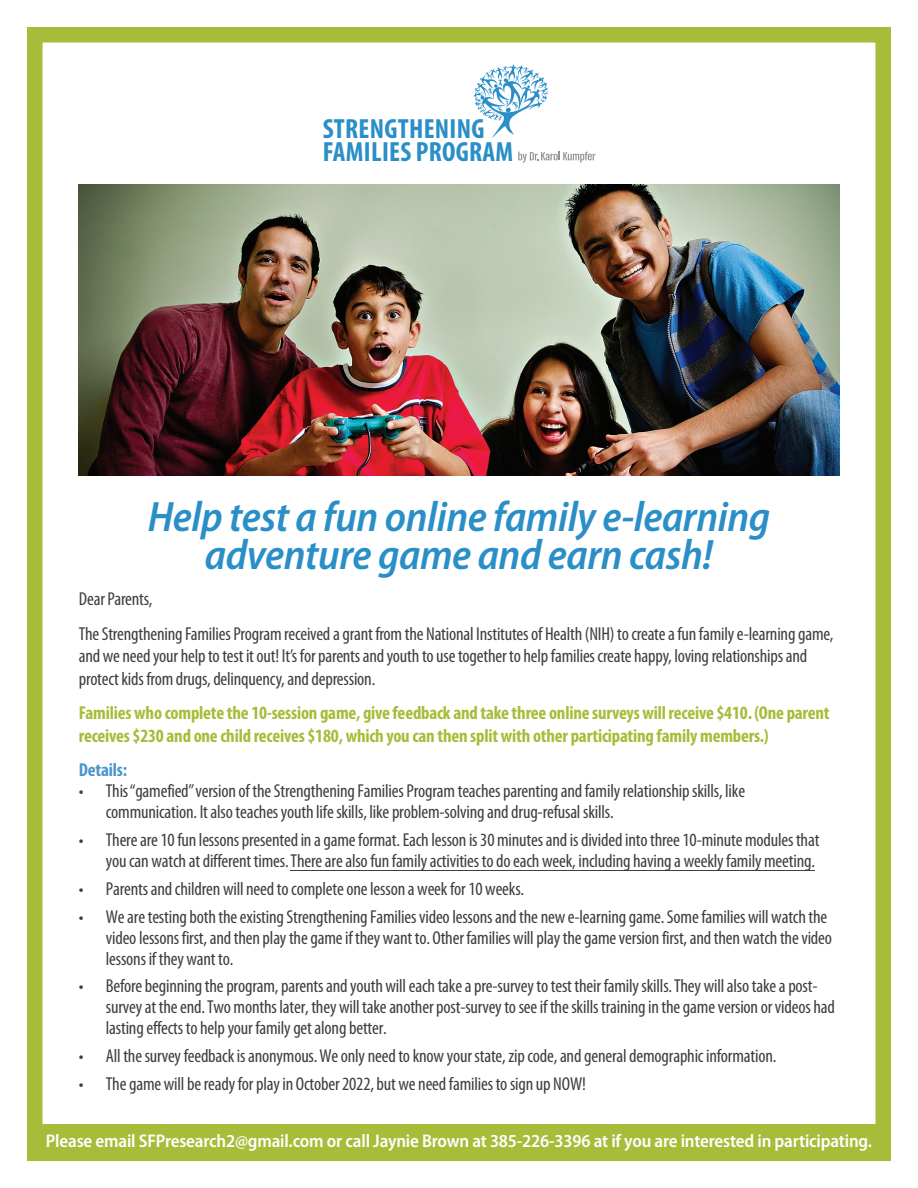
<style>
.page{position:relative;width:918px;height:1188px;background:#fff}
.page>*{position:absolute;margin:0;border:0;box-sizing:border-box;transform-origin:0 0}
.t1{font:italic 600 semi-condensed 42.75px/38.7px "Myriad Pro";letter-spacing:-.01em;color:#2a8ec7;text-align:center}
.t2{font:700 condensed 27.9px/22.8px "Myriad Pro";letter-spacing:.01em;color:#2a8ec7}
.t3{font:condensed 18.75px/21px "Myriad Pro";letter-spacing:-.01em;color:#3e3e3f}
.t4{font:700 condensed 18.75px/22.5px "Myriad Pro";letter-spacing:-.01em;color:#a7bc39}
.t5{font:700 condensed 18.75px "Myriad Pro";letter-spacing:-.01em;color:#4796cc}
.t6{font:600 semi-condensed 18.3px "Myriad Pro";letter-spacing:-.01em;color:#fff}
</style>
<div class="page">
<img style="left:79px;top:184px;width:760px;height:292px">
<div style="left:38px;top:1124px;width:842px;height:24px;background:#a7bc39"></div>
<div style="left:27px;top:27px;width:864px;height:1134px;border:16px solid #a7bc39"></div>
<svg style="left:474px;top:65px;width:74px;height:73px"></svg>
<svg style="left:518px;top:151px;width:78px;height:12px"></svg>
<hr style="left:291px;top:870px;width:524px;height:1px;background:#3e3e3f">
<p class="t2" style="left:323px;top:117px;width:192px">STRENGTHENING<br>FAMILIES PROGRAM</p>
<p class="t1" style="left:148px;top:498px;width:624px">Help test a fun online family e-learning adventure game and earn cash!</p>
<p class="t3" style="left:79px;top:588px;width:75px">Dear Parents,</p>
<p class="t3" style="left:79px;top:622px;width:756px;line-height:22.5px">The Strengthening Families Program received a grant from the National Institutes of Health (NIH) to create a fun family e-learning game, and we need your help to test it out! It’s for parents and youth to use together to help families create happy, loving relationships and protect kids from drugs, delinquency, and depression.</p>
<p class="t4" style="left:79px;top:702px;width:752px">Families who complete the 10-session game, give feedback and take three online surveys will receive $410. (One parent receives $230 and one child receives $180, which you can then split with other participating family members.)</p>
<p class="t5" style="left:79px;top:758px;width:50px">Details:</p>
<p class="t3" style="left:106px;top:780px;width:641px;text-indent:-27px">• This “gamefied” version of the Strengthening Families Program teaches parenting and family relationship skills, like communication. It also teaches youth life skills, like problem-solving and drug-refusal skills.</p>
<p class="t3" style="left:79px;top:829px;width:742px;text-align:right">• There are 10 fun lessons presented in a game format. Each lesson is 30 minutes and is divided into three 10-minute modules that you can watch at different times. There are also fun family activities to do each week, including having a weekly family meeting.</p>
<p class="t3" style="left:79px;top:878px;width:447px">• Parents and children will need to complete one lesson a week for 10 weeks.</p>
<p class="t3" style="left:106px;top:906px;width:728px;text-indent:-27px">• We are testing both the existing Strengthening Families video lessons and the new e-learning game. Some families will watch the video lessons first, and then play the game if they want to. Other families will play the game version first, and then watch the video lessons if they want to.</p>
<p class="t3" style="left:106px;top:975px;width:731px;text-indent:-27px">• Before beginning the program, parents and youth will each take a pre-survey to test their family skills.They will also take a post&shy;survey at the end.Two months later, they will take another post-survey to see if the skills training in the game version or videos had lasting effects to help your family get along better.</p>
<p class="t3" style="left:79px;top:1045px;width:699px">• All the survey feedback is anonymous. We only need to know your state, zip code, and general demographic information.</p>
<p class="t3" style="left:79px;top:1073px;width:509px">• The game will be ready for play in October 2022, but we need families to sign up NOW!</p>
<p class="t6" style="left:46px;top:1131px;width:828px">Please email SFPresearch2@gmail.com or call Jaynie Brown at 385-226-3396 at if you are interested in participating.</p>
</div>
